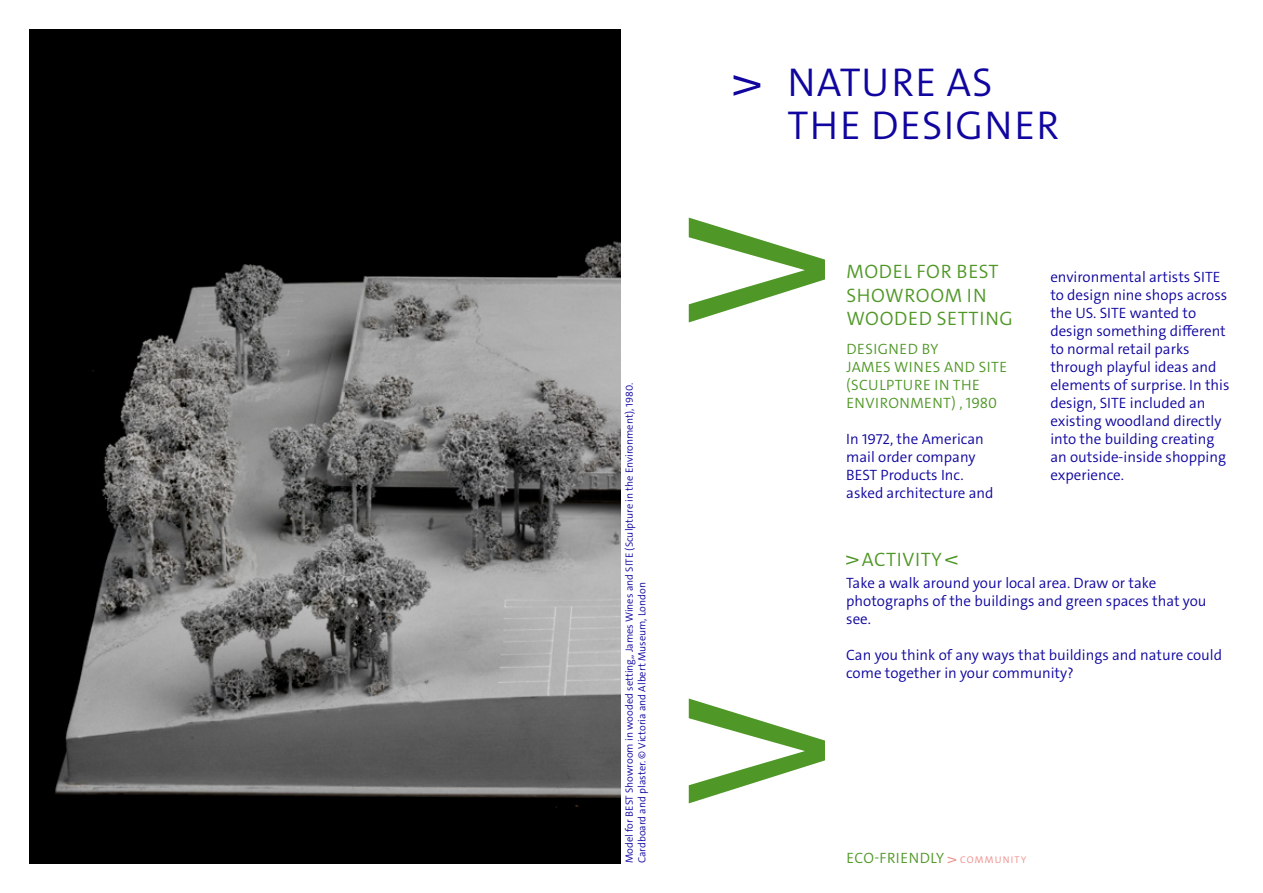
<style>
.page{position:relative;width:1263px;height:893px;background:#fff}
.page>*{position:absolute;margin:0;border:0;box-sizing:border-box;transform-origin:0 0}
.t1{font:300 40.5px/43.5px "V&A The Sans C6 s";letter-spacing:.03em;color:#10069f}
.t2{font:300 19.5px/23.4px "V&A The Sans C6 s";letter-spacing:.03em;color:#4f9726}
.t3{font:300 15px/18px "V&A The Sans C6 s";color:#10069f}
.t4{font:300 15px/18px "V&A The Sans C6 s";letter-spacing:.03em;color:#4f9726}
.t5{font:300 10.5px/12.6px "V&A The Sans C6 s";color:#10069f}
.s1{font-size:9.75px;color:#ed8a85}
</style>
<div class="page">
<svg style="left:733px;top:75px;width:27px;height:21px"></svg>
<svg style="left:846px;top:555px;width:12px;height:10px"></svg>
<svg style="left:945px;top:555px;width:12px;height:10px"></svg>
<img style="left:30px;top:30px;width:591px;height:833px">
<svg style="left:947px;top:857px;width:9px;height:6px"></svg>
<svg style="left:689px;top:218px;width:136px;height:104px"></svg>
<svg style="left:689px;top:698px;width:136px;height:105px"></svg>
<p class="t5" style="left:623px;top:863px;width:482px;rotate:-90deg">Model for BEST Showroom in wooded setting,, James Wines and SITE (Sculpture in the Environment), 1980.<br>Cardboard and plaster. © Victoria and Albert Museum, London</p>
<h1 class="t1" style="left:787px;top:61px;width:273px">NATURE AS<br>THE DESIGNER</h1>
<h2 class="t2" style="left:846px;top:260px;width:168px">MODEL FOR BEST<br>SHOWROOM IN<br>WOODED SETTING</h2>
<p class="t4" style="left:846px;top:340px;width:162px">DESIGNED BY<br>JAMES WINES AND SITE (SCULPTURE IN THE<br>ENVIRONMENT) , 1980</p>
<p class="t3" style="left:846px;top:430px;width:149px">In 1972, the American mail order company<br>BEST Products Inc. asked architecture and</p>
<p class="t3" style="left:1050px;top:268px;width:181px">environmental artists SITE to design nine shops across the US. SITE wanted to design something different to normal retail parks through playful ideas and elements of surprise. In this design, SITE included an existing woodland directly into the building creating an outside-inside shopping experience.</p>
<h2 class="t2" style="left:862px;top:548px;width:81px">ACTIVITY</h2>
<p class="t3" style="left:846px;top:574px;width:362px">Take a walk around your local area. Draw or take photographs of the buildings and green spaces that you see.</p>
<p class="t3" style="left:846px;top:646px;width:377px">Can you think of any ways that buildings and nature could come together in your community?</p>
<p class="t4" style="left:846px;top:849px;width:181px">ECO-FRIENDLY <span class="s1">COMMUNITY</span></p>
</div>
